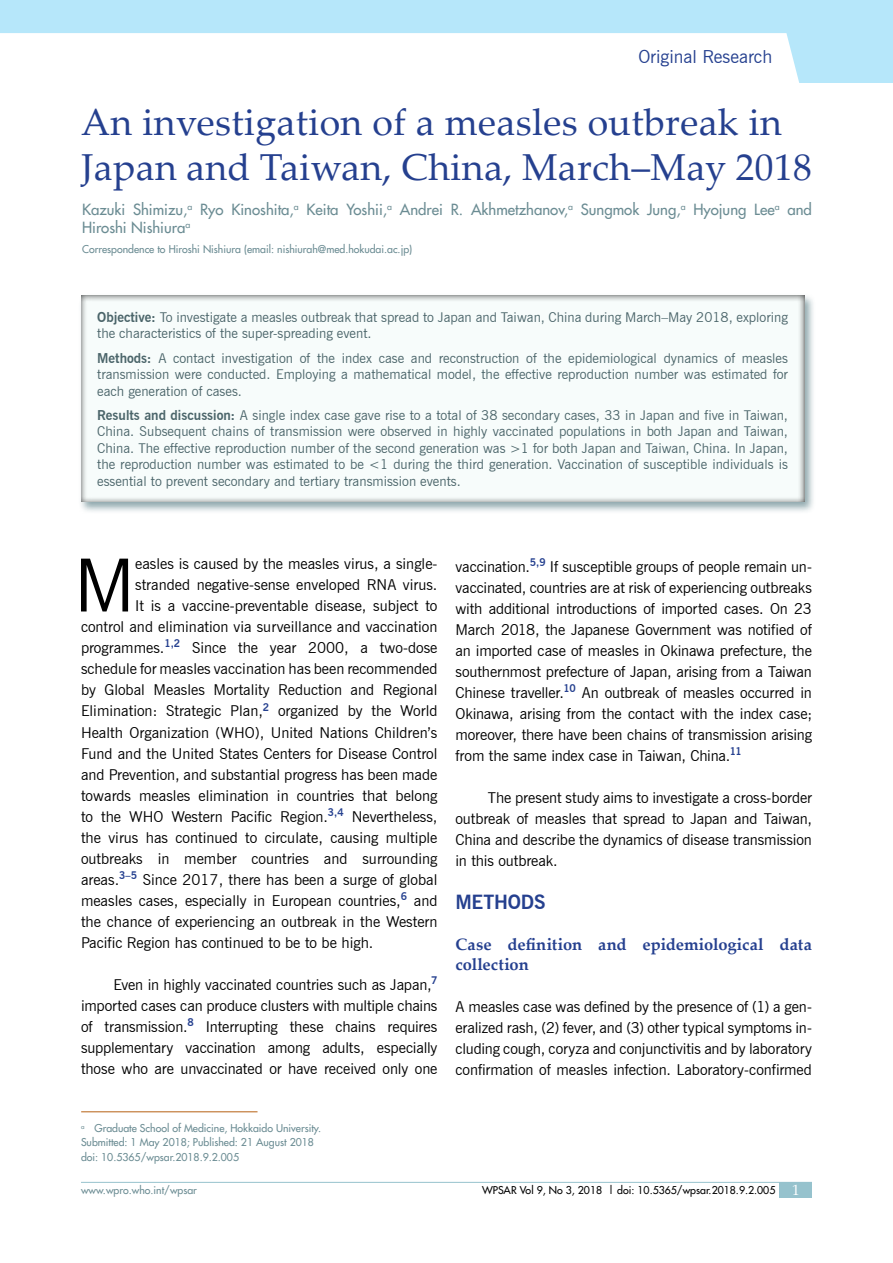
<style>
.page{position:relative;width:893px;height:1263px;background:#fff}
.page>*{position:absolute;margin:0;border:0;box-sizing:border-box;transform-origin:0 0}
.t1{font:73.05px "News Gothic BT";color:#000}
.t2{font:37.5px/45px "Palatino Linotype";letter-spacing:.01em;color:#25408f}
.t3{font:700 19.5px "News Gothic BT";letter-spacing:-.01em;color:#25408f}
.t4{font:18px "News Gothic BT";color:#25408f}
.t5{font:700 16.5px/19.5px "Palatino Linotype";color:#25408f}
.t6{font:15px/21px "News Gothic BT";color:#000;text-align:justify}
.t7{font:15px/18px "Futura LT";color:#6b8c93}
.t8{font:13.5px/16.5px "News Gothic BT";color:#4b656a;text-align:justify}
.t9{font:10.5px/14.2px "Futura LT";color:#6b8c93}
.t10{font:10.5px "Futura LT";color:#000}
.s1{font-weight:700}
.s2{font-family:"Palatino";font-size:15px;color:#fff}
</style>
<div class="page">
<hr style="left:81px;top:1182px;width:731px;height:1px;background:#96c2cd">
<div style="left:780px;top:1182px;width:32px;height:15px;background:#96c2cd"></div>
<div style="left:0;top:0;width:893px;height:82px;background:#b6e7fa"></div>
<div style="left:0;top:33px;width:800px;height:50px;background:#fff"></div>
<hr style="left:81px;top:1111px;width:177px;height:1px;background:#b66113">
<div style="left:79px;top:293px;width:737px;height:221px;background:#6b8c93;opacity:.75"></div>
<div style="left:68px;top:285px;width:750px;height:219px;background:#000;opacity:.75"></div>
<p class="t4" style="left:638px;top:46px;width:135px">Original Research</p>
<h2 class="t2" style="left:81px;top:99px;width:732px">An investigation of a measles outbreak in<br>Japan and Taiwan, China, March–May 2018</h2>
<p class="t7" style="left:82px;top:200px;width:731px">Kazuki Shimizu,<sup>a</sup> Ryo Kinoshita,<sup>a</sup> Keita Yoshii,<sup>a</sup> Andrei R. Akhmetzhanov,<sup>a</sup> Sungmok Jung,<sup>a</sup> Hyojung Lee<sup>a</sup> and<br>Hiroshi Nishiura<sup>a</sup></p>
<p class="t9" style="left:82px;top:242px;width:332px">Correspondence to Hiroshi Nishiura (email: nishiurah@med.hokudai.ac.jp)</p>
<p class="t8" style="left:97px;top:309px;width:692px"><span class="s1">Objective:</span> To investigate a measles outbreak that spread to Japan and Taiwan, China during March–May 2018, exploring the characteristics of the super-spreading event.</p>
<p class="t8" style="left:97px;top:349px;width:692px"><span class="s1">Methods:</span> A contact investigation of the index case and reconstruction of the epidemiological dynamics of measles transmission were conducted. Employing a mathematical model, the effective reproduction number was estimated for each generation of cases.</p>
<p class="t8" style="left:97px;top:406px;width:692px"><span class="s1">Results and discussion:</span> A single index case gave rise to a total of 38 secondary cases, 33 in Japan and five in Taiwan, China. Subsequent chains of transmission were observed in highly vaccinated populations in both Japan and Taiwan, China. The effective reproduction number of the second generation was &gt;1 for both Japan and Taiwan, China. In Japan, the reproduction number was estimated to be &lt;1 during the third generation. Vaccination of susceptible individuals is essential to prevent secondary and tertiary transmission events.</p>
<h1 class="t1" style="left:74px;top:541px;width:63px">M</h1>
<p class="t6" style="left:135px;top:553px;width:304px">easles is caused by the measles virus, a single-</p>
<p class="t6" style="left:135px;top:574px;width:304px">stranded negative-sense enveloped RNA virus.</p>
<p class="t6" style="left:135px;top:595px;width:304px">It is a vaccine-preventable disease, subject to</p>
<p class="t6" style="left:81px;top:616px;width:358px">control and elimination via surveillance and vaccination</p>
<p class="t6" style="left:81px;top:637px;width:358px">programmes.<sup>1,2</sup> Since the year 2000, a two-dose</p>
<p class="t6" style="left:81px;top:658px;width:358px">schedule for measles vaccination has been recommended</p>
<p class="t6" style="left:81px;top:679px;width:358px">by Global Measles Mortality Reduction and Regional</p>
<p class="t6" style="left:81px;top:700px;width:358px">Elimination: Strategic Plan,<sup>2</sup> organized by the World</p>
<p class="t6" style="left:81px;top:721px;width:358px">Health Organization (WHO), United Nations Children’s</p>
<p class="t6" style="left:81px;top:742px;width:358px">Fund and the United States Centers for Disease Control</p>
<p class="t6" style="left:81px;top:763px;width:358px">and Prevention, and substantial progress has been made</p>
<p class="t6" style="left:81px;top:784px;width:358px">towards measles elimination in countries that belong</p>
<p class="t6" style="left:81px;top:805px;width:358px">to the WHO Western Pacific Region.<sup>3,4</sup> Nevertheless,</p>
<p class="t6" style="left:81px;top:826px;width:358px">the virus has continued to circulate, causing multiple</p>
<p class="t6" style="left:81px;top:847px;width:358px">outbreaks in member countries and surrounding</p>
<p class="t6" style="left:81px;top:868px;width:358px">areas.<sup>3–5</sup> Since 2017, there has been a surge of global</p>
<p class="t6" style="left:81px;top:889px;width:358px">measles cases, especially in European countries,<sup>6</sup> and</p>
<p class="t6" style="left:81px;top:910px;width:358px">the chance of experiencing an outbreak in the Western</p>
<p class="t6" style="left:81px;top:931px;width:294px">Pacific Region has continued to be to be high.</p>
<p class="t6" style="left:81px;top:974px;width:358px;text-indent:32px">Even in highly vaccinated countries such as Japan,<sup>7 </sup>imported cases can produce clusters with multiple chains of transmission.<sup>8</sup> Interrupting these chains requires supplementary vaccination among adults, especially those who are unvaccinated or have received only one</p>
<p class="t9" style="left:81px;top:1121px;width:242px"><sup>a</sup> Graduate School of Medicine, Hokkaido University.<br>Submitted: 1 May 2018; Published: 21 August 2018 doi: 10.5365/wpsar.2018.9.2.005</p>
<p class="t6" style="left:455px;top:556px;width:358px">vaccination.<sup>5,9</sup> If susceptible groups of people remain un&shy;vaccinated, countries are at risk of experiencing outbreaks with additional introductions of imported cases. On 23<br>March 2018, the Japanese Government was notified of an imported case of measles in Okinawa prefecture, the southernmost prefecture of Japan, arising from a Taiwan Chinese traveller.<sup>10</sup> An outbreak of measles occurred in Okinawa, arising from the contact with the index case; moreover, there have been chains of transmission arising from the same index case in Taiwan, China.<sup>11</sup></p>
<p class="t6" style="left:455px;top:787px;width:358px;text-indent:32px">The present study aims to investigate a cross-border outbreak of measles that spread to Japan and Taiwan, China and describe the dynamics of disease transmission in this outbreak.</p>
<h3 class="t3" style="left:455px;top:890px;width:92px">METHODS</h3>
<p class="t5" style="left:455px;top:934px;width:358px">Case definition and epidemiological data collection</p>
<p class="t6" style="left:455px;top:996px;width:358px">A measles case was defined by the presence of (1) a gen&shy;eralized rash, (2) fever, and (3) other typical symptoms in&shy;cluding cough, coryza and conjunctivitis and by laboratory confirmation of measles infection. Laboratory-confirmed</p>
<p class="t9" style="left:81px;top:1183px;width:117px">www.wpro.who.int/wpsar</p>
<p class="t10" style="left:482px;top:1184px;width:319px">WPSAR Vol 9, No 3, 2018 | doi: 10.5365/wpsar.2018.9.2.005 <span class="s2">1</span></p>
</div>
